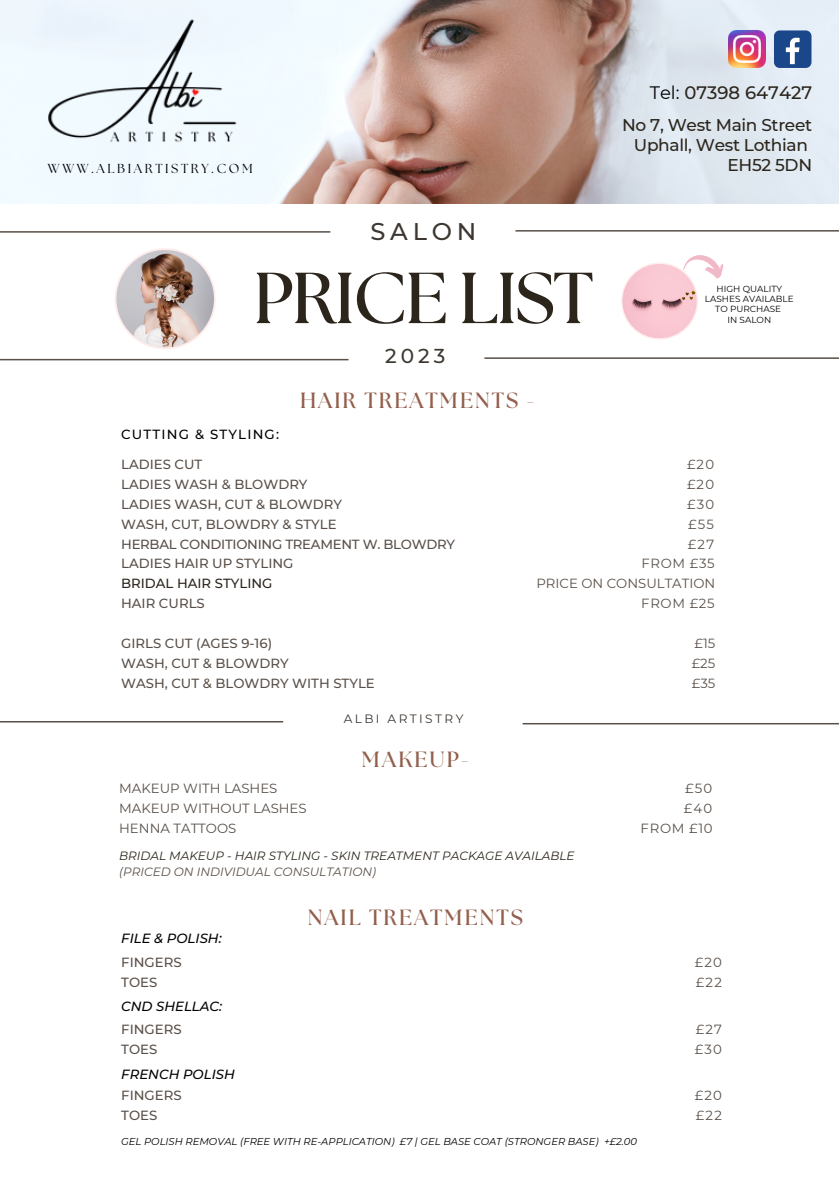
<style>
.page{position:relative;width:839px;height:1191px;background:#fff}
.page>*{position:absolute;margin:0;border:0;box-sizing:border-box;transform-origin:0 0}
.t1{font:700 72px "The Seasons";letter-spacing:-.025em;color:#2b251c}
.t2{font:500 24px "Montserrat";letter-spacing:.2em;color:#3d3732}
.t3{font:700 22px "The Seasons";letter-spacing:.09em;color:#935e4b}
.t4{font:500 20px "Montserrat";color:#3d3732}
.t5{font:500 18px "Montserrat";color:#2b251c}
.t6{font:500 17px "Montserrat";letter-spacing:-.02em;color:#2b251c}
.t7{font:500 13.2px "Montserrat";color:#594f48}
.t8{font:13.2px "Montserrat";color:#594f48}
.t9{font:500 13.2px "Montserrat";letter-spacing:-.02em;color:#594f48}
.t10{font:italic 500 13.2px "Montserrat";color:#000}
.t11{font:500 13.2px "Montserrat";color:#2b251c}
.t12{font:500 13.2px "Montserrat";letter-spacing:.09em;color:#000}
.t13{font:13px "The Seasons";letter-spacing:.2em;color:#000}
.t14{font:italic 12px/16px "Montserrat";color:#2b251c}
.t15{font:12px "Montserrat";letter-spacing:.2em;color:#3d3732}
.t16{font:italic 10px "Montserrat";color:#000}
.t17{font:8.8px/10.4px "Montserrat";color:#000;text-align:center}
.s1{font-weight:400;color:#000}
.s2{color:#594f48}
</style>
<div class="page">
<img style="left:313px;top:0;width:525px;height:203px">
<hr style="left:0;top:231px;width:330px;height:2px;background:#594f48">
<hr style="left:515px;top:230px;width:323px;height:2px;background:#594f48">
<hr style="left:0;top:359px;width:348px;height:1px;background:#594f48">
<hr style="left:484px;top:357px;width:354px;height:2px;background:#594f48">
<img style="left:0;top:0;width:313px;height:233px">
<div style="left:774px;top:30px;width:37px;height:38px;background:#1a4789;border-radius:6px"></div>
<svg style="left:785px;top:38px;width:14px;height:26px"></svg>
<img style="left:728px;top:30px;width:37px;height:38px">
<svg style="left:115px;top:248px;width:101px;height:101px"></svg>
<hr style="left:0;top:721px;width:283px;height:2px;background:#594f48">
<hr style="left:522px;top:723px;width:316px;height:1px;background:#594f48">
<svg style="left:621px;top:255px;width:103px;height:85px"></svg>
<p class="t13" style="left:48px;top:162px;width:206px">WWW.ALBIARTISTRY.COM</p>
<p class="t2" style="left:370px;top:217px;width:107px">SALON</p>
<p class="t1" style="left:253px;top:266px;width:341px">PRICE LIST</p>
<p class="t4" style="left:385px;top:344px;width:61px">2023</p>
<p class="t12" style="left:121px;top:426px;width:159px">CUTTING &amp; STYLING:</p>
<p class="t3" style="left:300px;top:390px;width:236px">HAIR TREATMENTS -</p>
<p class="t5" style="left:649px;top:82px;width:164px"><span class="s1">Tel:</span> 07398 647427</p>
<p class="t6" style="left:622px;top:115px;width:191px">No 7, West Main Street</p>
<p class="t6" style="left:634px;top:135px;width:175px">Uphall, West Lothian</p>
<p class="t6" style="left:727px;top:155px;width:86px">EH52 5DN</p>
<p class="t17" style="left:705px;top:283px;width:90px">HIGH QUALITY<br>LASHES AVAILABLE<br>TO PURCHASE</p>
<p class="t17" style="left:727px;top:314px;width:45px">IN SALON</p>
<p class="t7" style="left:121px;top:456px;width:83px">LADIES CUT</p>
<p class="t7" style="left:121px;top:476px;width:188px">LADIES WASH &amp; BLOWDRY</p>
<p class="t7" style="left:121px;top:496px;width:222px">LADIES WASH, CUT &amp; BLOWDRY</p>
<p class="t7" style="left:121px;top:516px;width:217px">WASH, CUT, BLOWDRY &amp; STYLE</p>
<p class="t9" style="left:121px;top:536px;width:335px">HERBAL CONDITIONING TREAMENT W. BLOWDRY</p>
<p class="t7" style="left:121px;top:556px;width:174px">LADIES HAIR UP STYLING</p>
<p class="t11" style="left:121px;top:576px;width:153px">BRIDAL HAIR STYLING</p>
<p class="t7" style="left:121px;top:595px;width:85px">HAIR CURLS</p>
<p class="t7" style="left:121px;top:635px;width:152px">GIRLS CUT (AGES 9-16)</p>
<p class="t7" style="left:121px;top:655px;width:169px">WASH, CUT &amp; BLOWDRY</p>
<p class="t7" style="left:121px;top:675px;width:255px">WASH, CUT &amp; BLOWDRY WITH STYLE</p>
<p class="t15" style="left:344px;top:712px;width:121px">ALBI ARTISTRY</p>
<p class="t8" style="left:119px;top:780px;width:160px">MAKEUP WITH LASHES</p>
<p class="t8" style="left:119px;top:800px;width:189px">MAKEUP WITHOUT LASHES</p>
<p class="t8" style="left:119px;top:820px;width:119px">HENNA TATTOOS</p>
<p class="t3" style="left:362px;top:749px;width:109px">MAKEUP-</p>
<p class="t8" style="left:687px;top:456px;width:29px">£20</p>
<p class="t8" style="left:687px;top:476px;width:29px">£20</p>
<p class="t8" style="left:687px;top:496px;width:29px">£30</p>
<p class="t8" style="left:688px;top:516px;width:27px">£55</p>
<p class="t8" style="left:688px;top:536px;width:28px">£27</p>
<p class="t8" style="left:641px;top:556px;width:75px">FROM £35</p>
<p class="t8" style="left:536px;top:576px;width:180px">PRICE ON CONSULTATION</p>
<p class="t8" style="left:641px;top:595px;width:75px">FROM £25</p>
<p class="t8" style="left:694px;top:635px;width:22px">£15</p>
<p class="t8" style="left:691px;top:655px;width:25px">£25</p>
<p class="t8" style="left:692px;top:675px;width:25px">£35</p>
<p class="t8" style="left:685px;top:780px;width:29px">£50</p>
<p class="t8" style="left:683px;top:800px;width:30px">£40</p>
<p class="t8" style="left:640px;top:820px;width:74px">FROM £10</p>
<p class="t14" style="left:119px;top:847px;width:457px">BRIDAL MAKEUP - HAIR STYLING - SKIN TREATMENT PACKAGE AVAILABLE <span class="s2">(PRICED ON INDIVIDUAL CONSULTATION)</span></p>
<p class="t10" style="left:121px;top:931px;width:102px">FILE &amp; POLISH:</p>
<p class="t7" style="left:121px;top:955px;width:62px">FINGERS</p>
<p class="t7" style="left:121px;top:975px;width:38px">TOES</p>
<p class="t10" style="left:121px;top:998px;width:103px">CND SHELLAC:</p>
<p class="t7" style="left:121px;top:1021px;width:62px">FINGERS</p>
<p class="t7" style="left:121px;top:1041px;width:38px">TOES</p>
<p class="t10" style="left:121px;top:1067px;width:115px">FRENCH POLISH</p>
<p class="t7" style="left:121px;top:1087px;width:62px">FINGERS</p>
<p class="t7" style="left:121px;top:1107px;width:38px">TOES</p>
<p class="t3" style="left:308px;top:908px;width:216px">NAIL TREATMENTS</p>
<p class="t16" style="left:121px;top:1135px;width:517px">GEL POLISH REMOVAL (FREE WITH RE-APPLICATION) £7 | GEL BASE COAT (STRONGER BASE) +£2.00</p>
<p class="t8" style="left:694px;top:955px;width:29px">£20</p>
<p class="t8" style="left:696px;top:975px;width:27px">£22</p>
<p class="t8" style="left:695px;top:1021px;width:28px">£27</p>
<p class="t8" style="left:694px;top:1041px;width:29px">£30</p>
<p class="t8" style="left:694px;top:1087px;width:29px">£20</p>
<p class="t8" style="left:696px;top:1107px;width:27px">£22</p>
</div>
